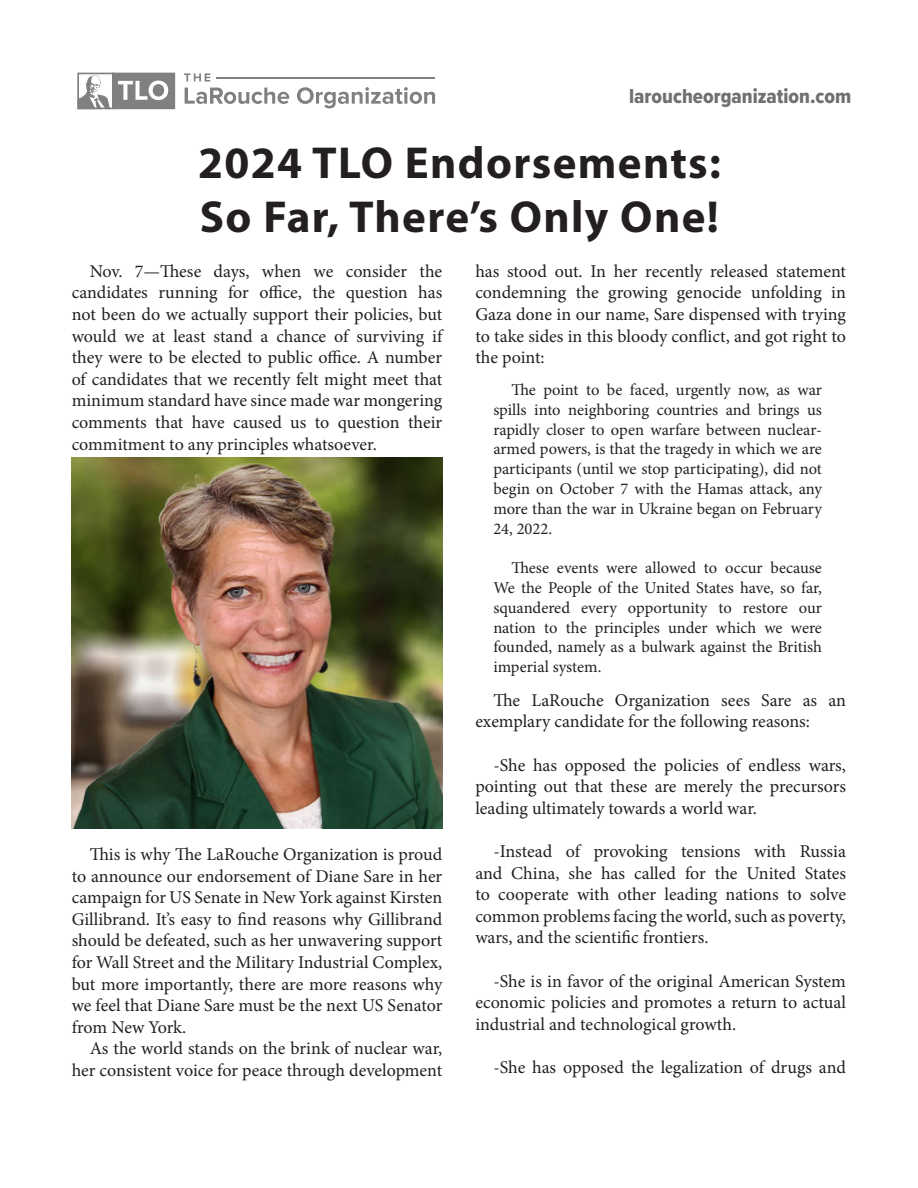
<style>
.page{position:relative;width:918px;height:1188px;background:#fff}
.page>*{position:absolute;margin:0;border:0;box-sizing:border-box;transform-origin:0 0}
.t1{font:700 45px/54px "Myriad Pro";letter-spacing:.03em;color:#231f20}
.t2{font:21px "Proxima Nova Cond Extrabld";color:#707071}
.body_text{font:18px/21.6px "Minion Pro";color:#231f20;text-align:justify}
.block_quote{font:16.5px/19.8px "Minion Pro";letter-spacing:-.005em;color:#231f20;text-align:justify}
</style>
<div class="page">
<svg style="left:184px;top:73px;width:26px;height:8px"></svg>
<svg style="left:185px;top:88px;width:104px;height:16px"></svg>
<svg style="left:297px;top:87px;width:138px;height:21px"></svg>
<hr style="left:217px;top:77px;width:218px;height:2px;background:#7f807f">
<svg style="left:77px;top:73px;width:98px;height:36px"></svg>
<img style="left:72px;top:458px;width:370px;height:370px">
<p class="t2" style="left:629px;top:81px;width:224px">laroucheorganization.com</p>
<p class="t1" style="left:198px;top:134px;width:524px">2024 TLO Endorsements:<br>So Far, There’s Only One!</p>
<p class="body_text" style="left:72px;top:260px;width:372px;text-indent:18px">Nov. 7—These days, when we consider the candidates running for office, the question has not been do we actually support their policies, but would we at least stand a chance of surviving if they were to be elected to public office. A number of candidates that we recently felt might meet that minimum standard have since made war mongering comments that have caused us to question their commitment to any principles whatsoever.</p>
<p class="body_text" style="left:72px;top:844px;width:372px;text-indent:18px">This is why The LaRouche Organization is proud to announce our endorsement of Diane Sare in her campaign for US Senate in New York against Kirsten Gillibrand. It’s easy to find reasons why Gillibrand should be defeated, such as her unwavering support for Wall Street and the Military Industrial Complex, but more importantly, there are more reasons why we feel that Diane Sare must be the next US Senator from New York.</p>
<p class="body_text" style="left:72px;top:1038px;width:372px;text-align:right">As the world stands on the brink of nuclear war, her consistent voice for peace through development</p>
<p class="body_text" style="left:475px;top:260px;width:372px">has stood out. In her recently released statement condemning the growing genocide unfolding in Gaza done in our name, Sare dispensed with trying to take sides in this bloody conflict, and got right to the point:</p>
<p class="block_quote" style="left:493px;top:380px;width:330px;text-indent:18px">The point to be faced, urgently now, as war spills into neighboring countries and brings us rapidly closer to open warfare between nuclear&shy;armed powers, is that the tragedy in which we are participants (until we stop participating), did not begin on October 7 with the Hamas attack, any more than the war in Ukraine began on February 24, 2022.</p>
<p class="block_quote" style="left:493px;top:558px;width:330px;text-indent:18px">These events were allowed to occur because We the People of the United States have, so far, squandered every opportunity to restore our nation to the principles under which we were founded, namely as a bulwark against the British imperial system.</p>
<p class="body_text" style="left:475px;top:689px;width:372px;text-indent:18px">The LaRouche Organization sees Sare as an exemplary candidate for the following reasons:</p>
<p class="body_text" style="left:475px;top:754px;width:372px;text-indent:18px">-She has opposed the policies of endless wars, pointing out that these are merely the precursors leading ultimately towards a world war.</p>
<p class="body_text" style="left:475px;top:841px;width:372px;text-indent:18px">-Instead of provoking tensions with Russia and China, she has called for the United States to cooperate with other leading nations to solve common problems facing the world, such as poverty, wars, and the scientific frontiers.</p>
<p class="body_text" style="left:475px;top:970px;width:372px;text-indent:18px">-She is in favor of the original American System economic policies and promotes a return to actual industrial and technological growth.</p>
<p class="body_text" style="left:493px;top:1057px;width:354px">-She has opposed the legalization of drugs and</p>
</div>
